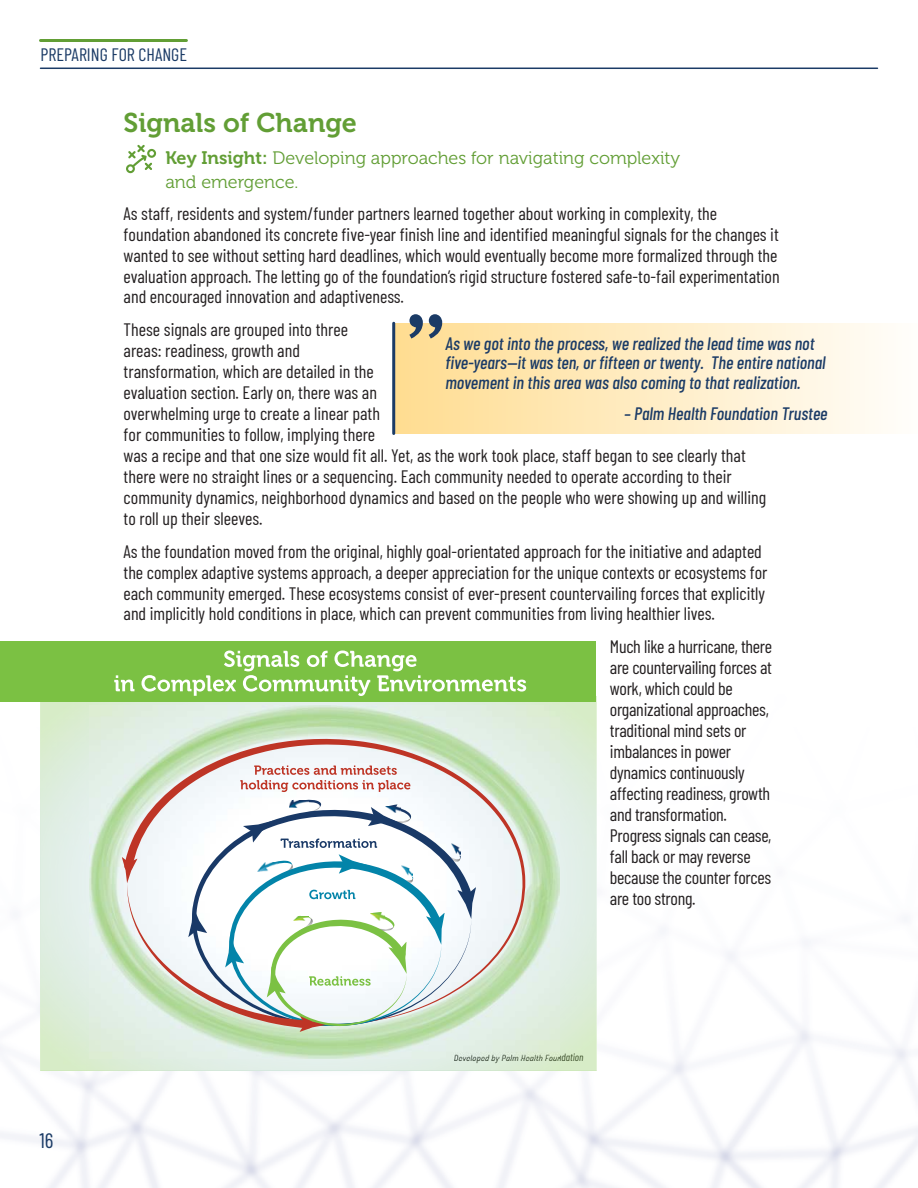
<style>
.page{position:relative;width:918px;height:1188px;background:#fff}
.page>*{position:absolute;margin:0;border:0;box-sizing:border-box;transform-origin:0 0}
.t1{font:108px "Andale Mono";color:#1b3b66}
.t2{font:27px "Museo 700";color:#629e35}
.t3{font:21px "Barlow Condensed";color:#1b3b66}
.t4{font:18px/21px "Barlow Condensed";color:#231f20}
.t5{font:italic 500 18px/19.5px "Barlow Condensed";color:#1b3b66}
.t6{font:18px/24.6px "Museo 300";color:#629e35}
.t7{font:18px "Barlow Condensed";color:#1b3b66}
.t8{font:italic 10.5px "Barlow Condensed";color:#231f20}
.s1{font-family:"Museo 700"}
</style>
<div class="page">
<img style="left:0;top:701px;width:918px;height:487px">
<div style="left:394px;top:323px;width:524px;height:111px;background:linear-gradient(to right,#ffdc90,#fffefb)"></div>
<hr style="left:392px;top:323px;width:3px;height:111px;background:#1b3b66">
<hr style="left:40px;top:68px;width:838px;height:1px;background:#1b3b66">
<hr style="left:40px;top:39px;width:146px;height:3px;background:#629e35">
<svg style="left:126px;top:145px;width:30px;height:28px"></svg>
<img style="left:41px;top:702px;width:555px;height:369px">
<div style="left:40px;top:641px;width:556px;height:61px;background:#7bc143"></div>
<img style="left:90px;top:706px;width:470px;height:352px">
<svg style="left:124px;top:739px;width:401px;height:286px"></svg>
<svg style="left:114px;top:675px;width:20px;height:16px"></svg>
<svg style="left:142px;top:651px;width:384px;height:45px"></svg>
<svg style="left:240px;top:765px;width:170px;height:27px"></svg>
<svg style="left:122px;top:799px;width:354px;height:233px"></svg>
<div style="left:0;top:641px;width:41px;height:60px;background:#7bc143"></div>
<p class="t7" style="left:40px;top:43px;width:148px">PREPARING FOR CHANGE</p>
<h2 class="t2" style="left:124px;top:112px;width:235px">Signals of Change</h2>
<p class="t6" style="left:165px;top:147px;width:516px"><span class="s1">Key Insight:</span> Developing approaches for navigating complexity and emergence.</p>
<p class="t4" style="left:124px;top:202px;width:658px">As staff, residents and system/funder partners learned together about working in complexity, the foundation abandoned its concrete five-year finish line and identified meaningful signals for the changes it wanted to see without setting hard deadlines, which would eventually become more formalized through the evaluation approach. The letting go of the foundation’s rigid structure fostered safe-to-fail experimentation and encouraged innovation and adaptiveness.</p>
<p class="t4" style="left:124px;top:319px;width:644px">These signals are grouped into three<br>areas: readiness, growth and<br>transformation, which are detailed in the<br>evaluation section. Early on, there was an<br>overwhelming urge to create a linear path<br>for communities to follow, implying there<br>was a recipe and that one size would fit all. Yet, as the work took place, staff began to see clearly that there were no straight lines or a sequencing. Each community needed to operate according to their community dynamics, neighborhood dynamics and based on the people who were showing up and willing to roll up their sleeves.</p>
<p class="t4" style="left:124px;top:540px;width:645px">As the foundation moved from the original, highly goal-orientated approach for the initiative and adapted the complex adaptive systems approach, a deeper appreciation for the unique contexts or ecosystems for each community emerged. These ecosystems consist of ever-present countervailing forces that explicitly and implicitly hold conditions in place, which can prevent communities from living healthier lives.</p>
<p class="t4" style="left:610px;top:636px;width:164px">Much like a hurricane, there are countervailing forces at work, which could be organizational approaches, traditional mind sets or imbalances in power dynamics continuously affecting readiness, growth and transformation.<br>Progress signals can cease, fall back or may reverse because the counter forces are too strong.</p>
<h1 class="t1" style="left:394px;top:314px;width:66px">”</h1>
<p class="t5" style="left:446px;top:333px;width:382px">As we got into the process, we realized the lead time was not five-years—it was ten, or fifteen or twenty. The entire national movement in this area was also coming to that realization.</p>
<p class="t5" style="left:624px;top:403px;width:205px">– Palm Health Foundation Trustee</p>
<p class="t3" style="left:39px;top:1127px;width:15px">16</p>
<p class="t8" style="left:454px;top:1051px;width:131px">Developed by Palm Health Foundation</p>
</div>
